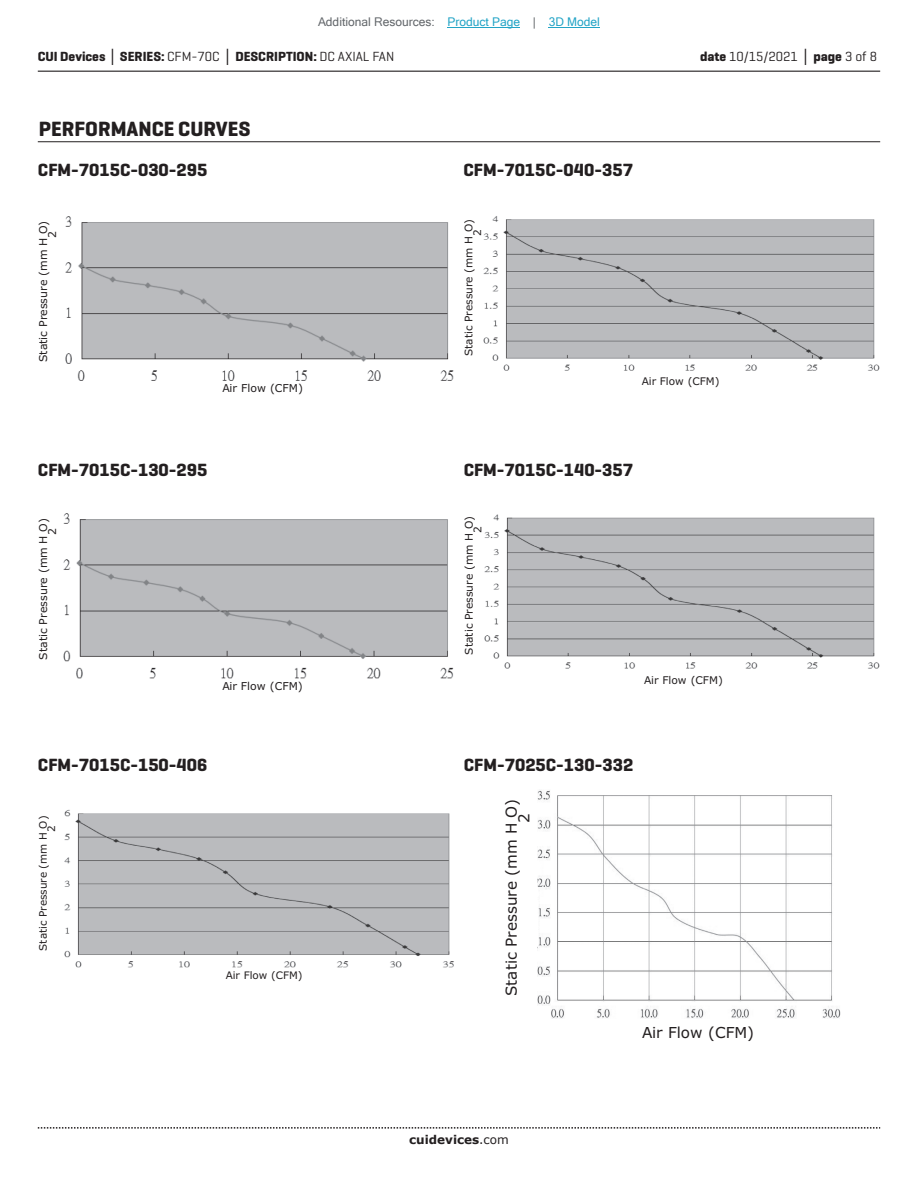
<style>
.page{position:relative;width:918px;height:1188px;background:#fff}
.page>*{position:absolute;margin:0;border:0;box-sizing:border-box;transform-origin:0 0}
.t1{font:700 21px "Geogrotesque";color:#231f20}
.t2{font:700 18px "Geogrotesque";color:#231f20}
.t3{font:15.15px/12.5px "Verdana";color:#231f20}
.t4{font:700 13.5px "Geogrotesque";color:#231f20}
.t5{font:13.5px "Geogrotesque";color:#231f20}
.t6{font:12px "Microsoft Sans Serif";color:#63676b}
.t7{font:700 12px "Verdana";color:#231f20}
.t8{font:10.8px/9px "Verdana";color:#231f20}
.t9{font:10.65px/8.7px "Verdana";color:#231f20}
.t10{font:10.5px/8.7px "Verdana";color:#231f20}
.t11{font:10.35px/8.6px "Verdana";color:#231f20}
.s1{color:#23a4c6}
.s2{font-family:"Verdana"}
.s3{font-weight:400}
.s4{font-weight:700}
.s5{font-family:"Verdana";font-weight:700}
</style>
<div class="page">
<hr style="left:38px;top:71px;width:842px;height:1px;background:#231f20">
<svg style="left:38px;top:1127px;width:842px;height:2px"></svg>
<hr style="left:38px;top:141px;width:842px;height:1px;background:#231f20">
<img style="left:63px;top:513px;width:391px;height:166px">
<img style="left:483px;top:216px;width:397px;height:155px">
<img style="left:65px;top:216px;width:389px;height:165px">
<img style="left:64px;top:809px;width:390px;height:159px">
<img style="left:484px;top:514px;width:396px;height:155px">
<img style="left:538px;top:790px;width:302px;height:228px">
<hr style="left:448px;top:27px;width:72px;height:1px;background:#23a4c6">
<hr style="left:549px;top:27px;width:51px;height:1px;background:#23a4c6">
<p class="t6" style="left:318px;top:15px;width:283px">Additional Resources: <span class="s1">Product Page</span> | <span class="s1">3D Model</span></p>
<p class="t4" style="left:38px;top:48px;width:358px">CUI Devices <span class="s2">│</span> SERIES: <span class="s3">CFM-70C</span> <span class="s2">│</span> DESCRIPTION: <span class="s3">DC AXIAL FAN</span></p>
<p class="t5" style="left:700px;top:48px;width:179px"><span class="s4">date</span> 10/15/2021 <span class="s5">│</span> <span class="s4">page</span> 3 of 8</p>
<p class="t1" style="left:39px;top:116px;width:213px">PERFORMANCE CURVES</p>
<p class="t2" style="left:38px;top:158px;width:171px">CFM-7015C-030-295</p>
<p class="t8" style="left:39px;top:238px;width:19px;text-indent:-124px;rotate:-90deg">Static Pressure (mm H O)<br>2</p>
<p class="t8" style="left:222px;top:384px;width:82px">Air Flow (CFM)</p>
<p class="t2" style="left:38px;top:458px;width:171px">CFM-7015C-130-295</p>
<p class="t8" style="left:39px;top:535px;width:19px;text-indent:-124px;rotate:-90deg">Static Pressure (mm H O)<br>2</p>
<p class="t8" style="left:222px;top:681px;width:82px">Air Flow (CFM)</p>
<p class="t2" style="left:38px;top:754px;width:171px">CFM-7015C-150-406</p>
<p class="t11" style="left:39px;top:832px;width:18px;text-indent:-119px;rotate:-90deg">Static Pressure (mm H O)<br>2</p>
<p class="t11" style="left:226px;top:971px;width:78px">Air Flow (CFM)</p>
<p class="t2" style="left:464px;top:158px;width:171px">CFM-7015C-040-357</p>
<p class="t10" style="left:464px;top:236px;width:18px;text-indent:-120px;rotate:-90deg">Static Pressure (mm H O)<br>2</p>
<p class="t10" style="left:642px;top:377px;width:79px">Air Flow (CFM)</p>
<p class="t2" style="left:464px;top:458px;width:171px">CFM-7015C-140-357</p>
<p class="t9" style="left:464px;top:533px;width:19px;text-indent:-122px;rotate:-90deg">Static Pressure (mm H O)<br>2</p>
<p class="t9" style="left:644px;top:676px;width:80px">Air Flow (CFM)</p>
<p class="t2" style="left:464px;top:754px;width:171px">CFM-7025C-130-332</p>
<p class="t3" style="left:505px;top:823px;width:26px;text-indent:-173px;rotate:-90deg">Static Pressure (mm H O)<br>2</p>
<p class="t3" style="left:642px;top:1026px;width:114px">Air Flow (CFM)</p>
<p class="t7" style="left:409px;top:1131px;width:101px">cuidevices<span class="s3">.com</span></p>
</div>
